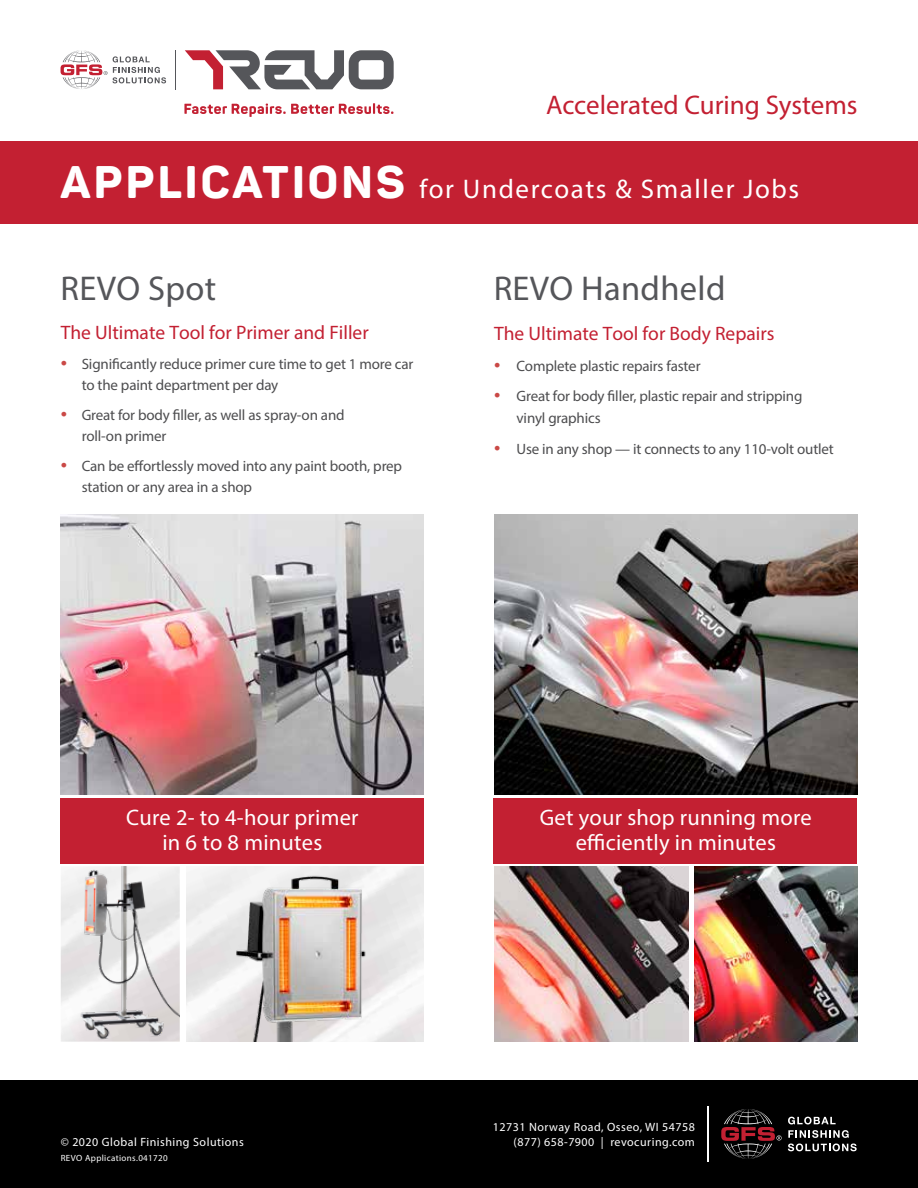
<style>
.page{position:relative;width:918px;height:1188px;background:#fff}
.page>*{position:absolute;margin:0;border:0;box-sizing:border-box;transform-origin:0 0}
.t1{font:34.5px "Myriad Pro";letter-spacing:.01em;color:#55565a}
.t2{font:27px "Myriad Pro";letter-spacing:.06em;color:#fff}
.t3{font:27px "Myriad Pro";color:#c32032}
.t4{font:22.5px/25.5px "Myriad Pro";letter-spacing:.01em;color:#fff;text-align:center}
.t5{font:19.5px "Myriad Pro";color:#c32032}
.t6{font:15px/21px "Myriad Pro";letter-spacing:-.01em;color:#4d4d4f}
.t7{font:12px "Myriad Pro";letter-spacing:.04em;color:#fff}
.t8{font:9px "Myriad Pro";letter-spacing:.04em;color:#fff}
.s1{font-family:"Panton";font-weight:800;font-size:45px}
.s2{font-size:22.5px;color:#ca4946}
</style>
<div class="page">
<img style="left:187px;top:866px;width:237px;height:176px">
<div style="left:494px;top:798px;width:363px;height:66px;background:#c32032"></div>
<div style="left:0;top:1080px;width:918px;height:108px;background:#000"></div>
<hr style="left:708px;top:1106px;width:1px;height:56px;background:#fff">
<svg style="left:721px;top:1109px;width:61px;height:50px"></svg>
<svg style="left:788px;top:1117px;width:48px;height:7px"></svg>
<svg style="left:788px;top:1130px;width:61px;height:8px"></svg>
<svg style="left:788px;top:1144px;width:69px;height:7px"></svg>
<div style="left:0;top:141px;width:918px;height:83px;background:#c32032"></div>
<hr style="left:175px;top:50px;width:1px;height:39px;background:#55565a">
<svg style="left:61px;top:50px;width:105px;height:39px"></svg>
<svg style="left:185px;top:50px;width:209px;height:39px"></svg>
<svg style="left:184px;top:103px;width:209px;height:14px"></svg>
<img style="left:61px;top:514px;width:363px;height:281px">
<img style="left:494px;top:866px;width:194px;height:176px">
<img style="left:494px;top:514px;width:364px;height:281px">
<img style="left:695px;top:866px;width:162px;height:176px">
<div style="left:60px;top:798px;width:364px;height:66px;background:#c32032"></div>
<img style="left:69px;top:866px;width:111px;height:176px">
<h2 class="t3" style="left:546px;top:89px;width:313px">Accelerated Curing Systems</h2>
<h2 class="t2" style="left:61px;top:173px;width:740px"><span class="s1">APPLICATIONS</span> for Undercoats &amp; Smaller Jobs</h2>
<h1 class="t1" style="left:61px;top:267px;width:157px">REVO Spot</h1>
<h1 class="t1" style="left:494px;top:267px;width:233px">REVO Handheld</h1>
<h3 class="t5" style="left:61px;top:321px;width:310px">The Ultimate Tool for Primer and Filler</h3>
<p class="t6" style="left:82px;top:353px;width:333px;text-indent:-21px"><span class="s2">•</span> Significantly reduce primer cure time to get 1 more car to the paint department per day</p>
<p class="t6" style="left:82px;top:404px;width:264px;text-indent:-21px"><span class="s2">•</span> Great for body filler, as well as spray-on and roll-on primer</p>
<p class="t6" style="left:82px;top:455px;width:322px;text-indent:-21px"><span class="s2">•</span> Can be effortlessly moved into any paint booth, prep station or any area in a shop</p>
<h3 class="t5" style="left:494px;top:321px;width:282px">The Ultimate Tool for Body Repairs</h3>
<p class="t6" style="left:494px;top:355px;width:208px"><span class="s2">•</span> Complete plastic repairs faster</p>
<p class="t6" style="left:517px;top:385px;width:287px;line-height:21.8px;text-indent:-22px"><span class="s2">•</span> Great for body filler, plastic repair and stripping vinyl graphics</p>
<p class="t6" style="left:494px;top:438px;width:341px"><span class="s2">•</span> Use in any shop — it connects to any 110-volt outlet</p>
<h3 class="t4" style="left:126px;top:804px;width:234px">Cure 2- to 4-hour primer in 6 to 8 minutes</h3>
<h3 class="t4" style="left:540px;top:804px;width:274px">Get your shop running more efficiently in minutes</h3>
<p class="t7" style="left:493px;top:1120px;width:204px">12731 Norway Road, Osseo, WI 54758</p>
<p class="t7" style="left:61px;top:1135px;width:185px">© 2020 Global Finishing Solutions</p>
<p class="t7" style="left:514px;top:1135px;width:183px">(877) 658-7900 | revocuring.com</p>
<p class="t8" style="left:61px;top:1152px;width:109px">REVO Applications.041720</p>
</div>
